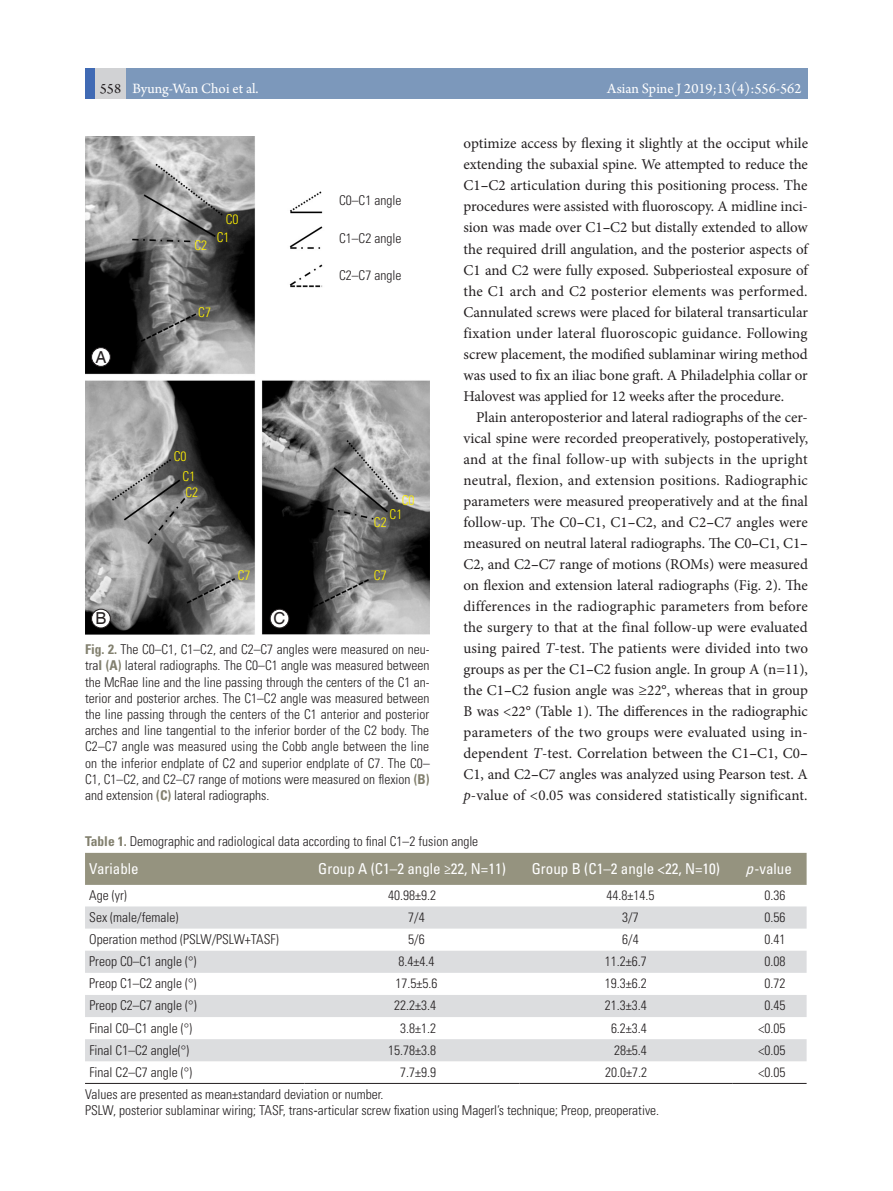
<style>
.page{position:relative;width:893px;height:1191px;background:#fff}
.page>*{position:absolute;margin:0;border:0;box-sizing:border-box;transform-origin:0 0}
.t1{font:16.5px "Helvetica";color:#231f20}
.본문_내용{font:15px/21px "Minion Pro";color:#231f20;text-align:justify}
.표_머리행{font:condensed 15px "Univers LT Std";color:#fff}
.t2{font:15px "Arno Pro";color:#fff}
.표_그림설명{font:300 condensed 13.5px/16.2px "Univers LT Std";color:#231f20;text-align:justify}
.표_왼쪽행{font:300 condensed 13.5px "Univers LT Std";color:#231f20}
.표_본문{font:300 condensed 13.5px "Univers LT Std";color:#231f20}
.표_그림설명-2{font:300 condensed 13.5px "Univers LT Std";color:#fff101}
.s1{color:#231f20}
.s2{font-weight:700}
.s3{font-style:italic}
.s4{font-weight:700;color:#82806e}
.s5{font-weight:400}
</style>
<div class="page">
<div style="left:85px;top:68px;width:58px;height:31px;background:#d1d2d4"></div>
<div style="left:126px;top:68px;width:682px;height:31px;background:#7c98bb"></div>
<div style="left:85px;top:68px;width:10px;height:31px;background:#406ab4"></div>
<div style="left:85px;top:853px;width:722px;height:32px;background:#95937f"></div>
<svg style="left:85px;top:906px;width:722px;height:155px;fill:#dcdddf"></svg>
<hr style="left:85px;top:1083px;width:219px;height:1px;background:#231f20">
<hr style="left:304px;top:1083px;width:216px;height:1px;background:#231f20">
<hr style="left:520px;top:1083px;width:212px;height:1px;background:#231f20">
<hr style="left:732px;top:1083px;width:75px;height:1px;background:#231f20">
<img style="left:85px;top:136px;width:345px;height:499px">
<div style="left:92px;top:347px;width:18px;height:19px;background:#fff;border-radius:50%"></div>
<div style="left:91px;top:347px;width:20px;height:19px;border:1px solid #231f20;border-radius:50%"></div>
<div style="left:92px;top:609px;width:18px;height:19px;background:#fff;border-radius:50%"></div>
<div style="left:91px;top:609px;width:20px;height:19px;border:1px solid #231f20;border-radius:50%"></div>
<div style="left:270px;top:609px;width:19px;height:19px;background:#fff;border-radius:50%"></div>
<div style="left:270px;top:609px;width:19px;height:19px;border:1px solid #231f20;border-radius:50%"></div>
<p class="t2" style="left:100px;top:80px;width:160px"><span class="s1">558</span> Byung-Wan Choi et al.</p>
<p class="t2" style="left:607px;top:80px;width:196px">Asian Spine J 2019;13(4):556-562</p>
<p class="본문_내용" style="left:463px;top:133px;width:346px">optimize access by flexing it slightly at the occiput while extending the subaxial spine. We attempted to reduce the C1<span class="s2">–</span>C2 articulation during this positioning process. The procedures were assisted with fluoroscopy. A midline inci&shy;sion was made over C1<span class="s2">–</span>C2 but distally extended to allow the required drill angulation, and the posterior aspects of C1 and C2 were fully exposed. Subperiosteal exposure of the C1 arch and C2 posterior elements was performed.<br>Cannulated screws were placed for bilateral transarticular fixation under lateral fluoroscopic guidance. Following screw placement, the modified sublaminar wiring method was used to fix an iliac bone graft. A Philadelphia collar or Halovest was applied for 12 weeks after the procedure.</p>
<p class="본문_내용" style="left:463px;top:406px;width:346px;text-indent:13px">Plain anteroposterior and lateral radiographs of the cer&shy;vical spine were recorded preoperatively, postoperatively, and at the final follow-up with subjects in the upright neutral, flexion, and extension positions. Radiographic parameters were measured preoperatively and at the final follow-up. The C0<span class="s2">–</span>C1, C1<span class="s2">–</span>C2, and C2<span class="s2">–</span>C7 angles were measured on neutral lateral radiographs. The C0<span class="s2">–</span>C1, C1<span class="s2">– </span>C2, and C2<span class="s2">–</span>C7 range of motions (ROMs) were measured on flexion and extension lateral radiographs (Fig. 2). The differences in the radiographic parameters from before the surgery to that at the final follow-up were evaluated using paired <span class="s3">T</span>-test. The patients were divided into two groups as per the C1<span class="s2">–</span>C2 fusion angle. In group A (n=11), the C1<span class="s2">–</span>C2 fusion angle was ≥22°, whereas that in group B was &lt;22° (Table 1). The differences in the radiographic parameters of the two groups were evaluated using in&shy;dependent <span class="s3">T</span>-test. Correlation between the C1<span class="s2">–</span>C1, C0<span class="s2">– </span>C1, and C2<span class="s2">–</span>C7 angles was analyzed using Pearson test. A <span class="s3">p</span>-value of &lt;0.05 was considered statistically significant.</p>
<p class="표_그림설명" style="left:85px;top:833px;width:395px"><span class="s4">Table 1.</span> Demographic and radiological data according to final C1–2 fusion angle</p>
<p class="표_머리행" style="left:89px;top:859px;width:51px">Variable</p>
<p class="표_머리행" style="left:318px;top:859px;width:189px">Group A (C1–2 angle ≥22, N=11)</p>
<p class="표_머리행" style="left:532px;top:859px;width:190px">Group B (C1–2 angle &lt;22, N=10)</p>
<p class="표_머리행" style="left:746px;top:859px;width:48px"><span class="s3">p</span>-value</p>
<p class="표_왼쪽행" style="left:89px;top:887px;width:39px">Age (yr)</p>
<p class="표_본문" style="left:388px;top:887px;width:49px">40.98±9.2</p>
<p class="표_본문" style="left:606px;top:887px;width:49px">44.8±14.5</p>
<p class="표_본문" style="left:764px;top:887px;width:22px">0.36</p>
<p class="표_왼쪽행" style="left:89px;top:909px;width:91px">Sex (male/female)</p>
<p class="표_본문" style="left:408px;top:909px;width:18px">7/4</p>
<p class="표_본문" style="left:622px;top:909px;width:18px">3/7</p>
<p class="표_본문" style="left:764px;top:909px;width:22px">0.56</p>
<p class="표_왼쪽행" style="left:89px;top:931px;width:191px">Operation method (PSLW/PSLW+TASF)</p>
<p class="표_본문" style="left:408px;top:931px;width:18px">5/6</p>
<p class="표_본문" style="left:622px;top:931px;width:18px">6/4</p>
<p class="표_본문" style="left:764px;top:931px;width:22px">0.41</p>
<p class="표_왼쪽행" style="left:89px;top:953px;width:109px">Preop C0–C1 angle (°)</p>
<p class="표_본문" style="left:399px;top:953px;width:37px">8.4±4.4</p>
<p class="표_본문" style="left:605px;top:953px;width:43px">11.2±6.7</p>
<p class="표_본문" style="left:764px;top:953px;width:22px">0.08</p>
<p class="표_왼쪽행" style="left:89px;top:975px;width:109px">Preop C1–C2 angle (°)</p>
<p class="표_본문" style="left:396px;top:975px;width:43px">17.5±5.6</p>
<p class="표_본문" style="left:605px;top:975px;width:43px">19.3±6.2</p>
<p class="표_본문" style="left:764px;top:975px;width:22px">0.72</p>
<p class="표_왼쪽행" style="left:89px;top:997px;width:109px">Preop C2–C7 angle (°)</p>
<p class="표_본문" style="left:394px;top:997px;width:43px">22.2±3.4</p>
<p class="표_본문" style="left:605px;top:997px;width:43px">21.3±3.4</p>
<p class="표_본문" style="left:764px;top:997px;width:22px">0.45</p>
<p class="표_왼쪽행" style="left:89px;top:1019px;width:104px">Final C0–C1 angle (°)</p>
<p class="표_본문" style="left:400px;top:1019px;width:37px">3.8±1.2</p>
<p class="표_본문" style="left:611px;top:1019px;width:37px">6.2±3.4</p>
<p class="표_본문" style="left:758px;top:1019px;width:28px">&lt;0.05</p>
<p class="표_왼쪽행" style="left:89px;top:1041px;width:101px">Final C1–C2 angle(°)</p>
<p class="표_본문" style="left:388px;top:1041px;width:49px">15.78±3.8</p>
<p class="표_본문" style="left:614px;top:1041px;width:34px">28±5.4</p>
<p class="표_본문" style="left:758px;top:1041px;width:28px">&lt;0.05</p>
<p class="표_왼쪽행" style="left:89px;top:1064px;width:104px">Final C2–C7 angle (°)</p>
<p class="표_본문" style="left:400px;top:1064px;width:37px">7.7±9.9</p>
<p class="표_본문" style="left:605px;top:1064px;width:43px">20.0±7.2</p>
<p class="표_본문" style="left:758px;top:1064px;width:28px">&lt;0.05</p>
<p class="표_그림설명" style="left:85px;top:1086px;width:300px">Values are presented as mean±standard deviation or number.</p>
<p class="표_그림설명" style="left:85px;top:1102px;width:576px">PSLW, posterior sublaminar wiring; TASF, trans<span class="s5">-</span>articular screw fixation using Magerl’s technique; Preop, preoperative.</p>
<p class="표_그림설명" style="left:339px;top:193px;width:64px">C0–C1 angle</p>
<p class="표_그림설명" style="left:339px;top:230px;width:64px">C1–C2 angle</p>
<p class="표_그림설명" style="left:339px;top:268px;width:64px">C2–C7 angle</p>
<p class="표_그림설명-2" style="left:226px;top:211px;width:14px">C0</p>
<p class="표_그림설명-2" style="left:217px;top:229px;width:14px">C1</p>
<p class="표_그림설명-2" style="left:195px;top:237px;width:14px">C2</p>
<p class="표_그림설명-2" style="left:198px;top:304px;width:14px">C7</p>
<p class="t1" style="left:95px;top:347px;width:13px">A</p>
<p class="표_그림설명-2" style="left:174px;top:448px;width:14px">C0</p>
<p class="표_그림설명-2" style="left:183px;top:468px;width:14px">C1</p>
<p class="표_그림설명-2" style="left:186px;top:484px;width:14px">C2</p>
<p class="표_그림설명-2" style="left:402px;top:492px;width:14px">C0</p>
<p class="표_그림설명-2" style="left:390px;top:506px;width:14px">C1</p>
<p class="표_그림설명-2" style="left:374px;top:514px;width:14px">C2</p>
<p class="표_그림설명-2" style="left:238px;top:567px;width:14px">C7</p>
<p class="표_그림설명-2" style="left:374px;top:567px;width:14px">C7</p>
<p class="t1" style="left:95px;top:609px;width:13px">B</p>
<p class="t1" style="left:274px;top:609px;width:13px">C</p>
<p class="표_그림설명" style="left:85px;top:641px;width:346px"><span class="s4">Fig. 2.</span> The C0–C1, C1–C2, and C2–C7 angles were measured on neu&shy;tra<span class="s4">l (A)</span> lateral radiographs. The C0–C1 angle was measured between the McRae line and the line passing through the centers of the C1 an&shy;terior and posterior arches. The C1–C2 angle was measured between the line passing through the centers of the C1 anterior and posterior arches and line tangential to the inferior border of the C2 body. The C2–C7 angle was measured using the Cobb angle between the line on the inferior endplate of C2 and superior endplate of C7. The C0– C1, C1–C2, and C2–C7 range of motions were measured on flexion <span class="s4">(B) </span>and extension <span class="s4">(C)</span> lateral radiographs.</p>
</div>
